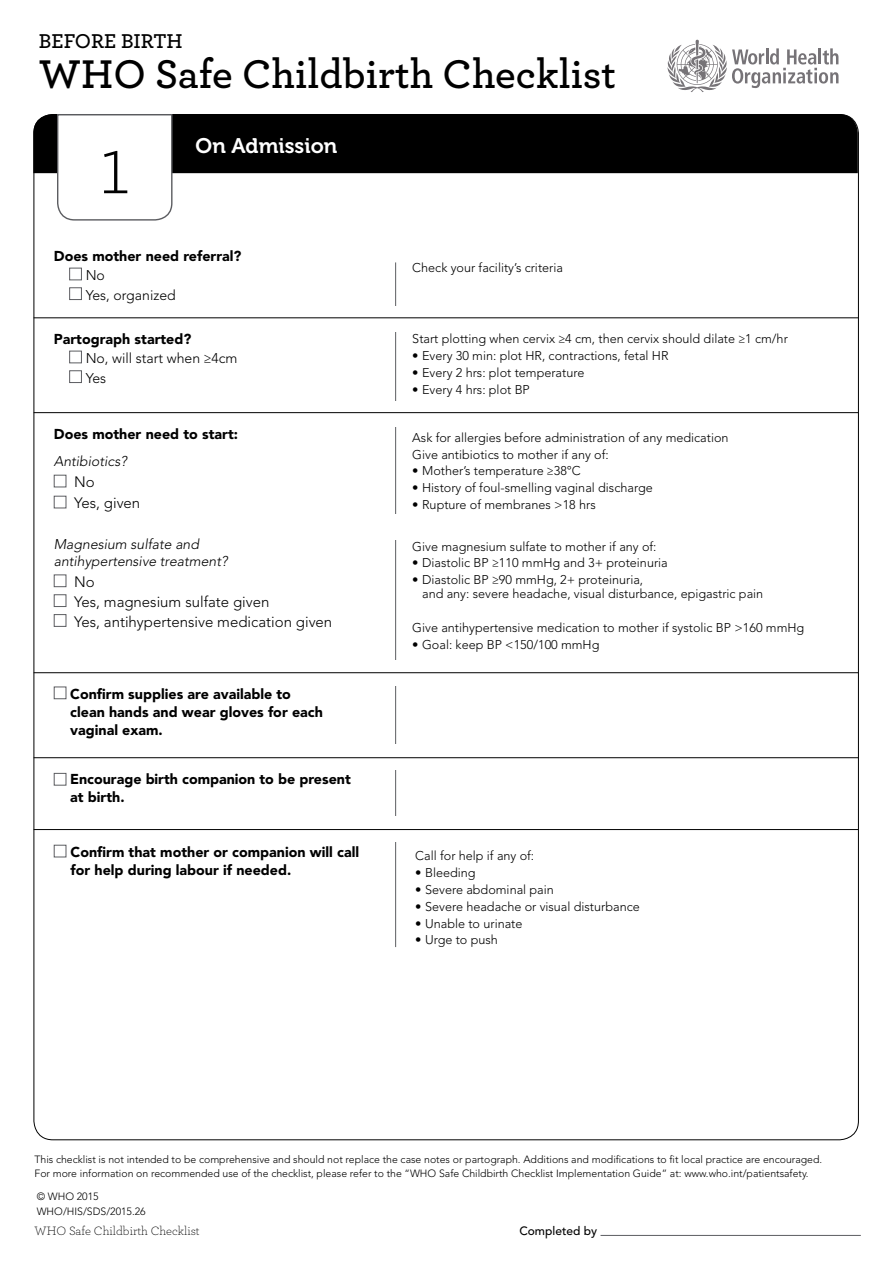
<style>
.page{position:relative;width:893px;height:1263px;background:#fff}
.page>*{position:absolute;margin:0;border:0;box-sizing:border-box;transform-origin:0 0}
.t1{font:300 84.3px "Archer";color:#000}
.t2{font:600 42px "Archer";color:#000}
.t3{font:21px "Museo 700";color:#fff}
.t4{font:600 21px "Archer";color:#000}
.t5{font:300 15px/19.8px "Avenir LT Std";color:#000}
.t6{font:900 14.25px/18px "Avenir LT Std";color:#000}
.t7{font:italic 300 14.1px/16.8px "Avenir LT Std";color:#000}
.t8{font:300 14.1px/19.6px "Avenir LT Std";color:#000}
.t9{font:300 12.6px/16.8px "Avenir LT Std";color:#000}
.t10{font:300 12.6px "Archer";color:#000}
.t11{font:500 12px "Avenir LT Std";color:#000}
.t12{font:300 10.5px/14.1px "Avenir LT Std";color:#000}
</style>
<div class="page">
<div style="left:33px;top:114px;width:825px;height:59px;background:#000"></div>
<hr style="left:395px;top:262px;width:1px;height:685px;background:#5c5d61">
<div style="left:386px;top:306px;width:21px;height:26px;background:#fff"></div>
<div style="left:386px;top:401px;width:21px;height:26px;background:#fff"></div>
<div style="left:386px;top:514px;width:21px;height:25px;background:#fff"></div>
<div style="left:386px;top:660px;width:21px;height:26px;background:#fff"></div>
<div style="left:386px;top:744px;width:21px;height:26px;background:#fff"></div>
<div style="left:386px;top:816px;width:21px;height:26px;background:#fff"></div>
<div style="left:69px;top:268px;width:13px;height:12px;border:1px solid #5c5d61"></div>
<div style="left:69px;top:287px;width:13px;height:13px;border:1px solid #5c5d61"></div>
<div style="left:69px;top:351px;width:13px;height:12px;border:1px solid #5c5d61"></div>
<div style="left:69px;top:370px;width:13px;height:13px;border:1px solid #5c5d61"></div>
<div style="left:54px;top:475px;width:12px;height:12px;border:1px solid #5c5d61"></div>
<div style="left:54px;top:496px;width:12px;height:12px;border:1px solid #5c5d61"></div>
<div style="left:54px;top:574px;width:12px;height:13px;border:1px solid #5c5d61"></div>
<div style="left:54px;top:594px;width:12px;height:13px;border:1px solid #5c5d61"></div>
<div style="left:54px;top:614px;width:12px;height:13px;border:1px solid #5c5d61"></div>
<div style="left:54px;top:687px;width:12px;height:12px;border:1px solid #5c5d61"></div>
<div style="left:54px;top:773px;width:12px;height:12px;border:1px solid #5c5d61"></div>
<div style="left:54px;top:845px;width:12px;height:12px;border:1px solid #5c5d61"></div>
<hr style="left:600px;top:1235px;width:261px;height:1px;background:#5c5d61">
<svg style="left:56px;top:114px;width:117px;height:107px"></svg>
<hr style="left:34px;top:412px;width:824px;height:1px;background:#000">
<hr style="left:34px;top:318px;width:824px;height:1px;background:#000">
<hr style="left:34px;top:672px;width:824px;height:1px;background:#000">
<hr style="left:34px;top:757px;width:824px;height:1px;background:#000">
<hr style="left:34px;top:829px;width:824px;height:1px;background:#000">
<svg style="left:667px;top:40px;width:171px;height:52px"></svg>
<h3 class="t4" style="left:39px;top:25px;width:145px">BEFORE BIRTH</h3>
<h2 class="t2" style="left:39px;top:42px;width:579px">WHO Safe Childbirth Checklist</h2>
<h1 class="t1" style="left:99px;top:110px;width:33px">1</h1>
<h3 class="t3" style="left:196px;top:134px;width:143px">On Admission</h3>
<p class="t6" style="left:54px;top:247px;width:189px">Does mother need referral?</p>
<p class="t8" style="left:86px;top:266px;width:92px">No<br>Yes, organized</p>
<p class="t6" style="left:54px;top:330px;width:139px">Partograph started?</p>
<p class="t8" style="left:86px;top:349px;width:153px">No, will start when ≥4cm<br>Yes</p>
<p class="t6" style="left:54px;top:425px;width:186px">Does mother need to start:</p>
<p class="t7" style="left:54px;top:453px;width:75px">Antibiotics?</p>
<p class="t5" style="left:74px;top:472px;width:68px;line-height:21px">No<br>Yes, given</p>
<p class="t7" style="left:54px;top:536px;width:175px">Magnesium sulfate and antihypertensive treatment?</p>
<p class="t5" style="left:74px;top:572px;width:260px">No<br>Yes, magnesium sulfate given<br>Yes, antihypertensive medication given</p>
<p class="t6" style="left:70px;top:685px;width:254px">Confirm supplies are available to clean hands and wear gloves for each vaginal exam.</p>
<p class="t6" style="left:70px;top:770px;width:282px">Encourage birth companion to be present at birth.</p>
<p class="t6" style="left:71px;top:843px;width:290px">Confirm that mother or companion will call for help during labour if needed.</p>
<p class="t9" style="left:412px;top:260px;width:152px">Check your facility’s criteria</p>
<p class="t9" style="left:412px;top:330px;width:377px">Start plotting when cervix ≥4 cm, then cervix should dilate ≥1 cm/hr</p>
<p class="t9" style="left:412px;top:347px;width:258px">• Every 30 min: plot HR, contractions, fetal HR</p>
<p class="t9" style="left:412px;top:364px;width:174px">• Every 2 hrs: plot temperature</p>
<p class="t9" style="left:412px;top:381px;width:119px">• Every 4 hrs: plot BP</p>
<p class="t9" style="left:412px;top:429px;width:318px">Ask for allergies before administration of any medication<br>Give antibiotics to mother if any of:</p>
<p class="t9" style="left:412px;top:463px;width:170px">• Mother’s temperature ≥38°C</p>
<p class="t9" style="left:412px;top:480px;width:242px">• History of foul-smelling vaginal discharge</p>
<p class="t9" style="left:412px;top:496px;width:185px">• Rupture of membranes &gt;18 hrs</p>
<p class="t9" style="left:412px;top:538px;width:246px">Give magnesium sulfate to mother if any of:</p>
<p class="t9" style="left:412px;top:555px;width:257px">• Diastolic BP ≥110 mmHg and 3+ proteinuria</p>
<p class="t9" style="left:422px;top:573px;width:343px;line-height:14.1px;text-indent:-10px">• Diastolic BP ≥90 mmHg, 2+ proteinuria,<br>and any: severe headache, visual disturbance, epigastric pain</p>
<p class="t9" style="left:412px;top:619px;width:393px">Give antihypertensive medication to mother if systolic BP &gt;160 mmHg</p>
<p class="t9" style="left:412px;top:636px;width:189px">• Goal: keep BP &lt;150/100 mmHg</p>
<p class="t9" style="left:415px;top:847px;width:120px">Call for help if any of:</p>
<p class="t9" style="left:415px;top:864px;width:62px">• Bleeding</p>
<p class="t9" style="left:415px;top:881px;width:140px">• Severe abdominal pain</p>
<p class="t9" style="left:415px;top:898px;width:226px">• Severe headache or visual disturbance</p>
<p class="t9" style="left:415px;top:915px;width:109px">• Unable to urinate</p>
<p class="t9" style="left:415px;top:932px;width:84px">• Urge to push</p>
<p class="t12" style="left:34px;top:1152px;width:789px">This checklist is not intended to be comprehensive and should not replace the case notes or partograph. Additions and modifications to fit local practice are encouraged.<br>For more information on recommended use of the checklist, please refer to the “WHO Safe Childbirth Checklist Implementation Guide” at: www.who.int/patientsafety.</p>
<p class="t12" style="left:37px;top:1189px;width:111px;line-height:14.9px">© WHO 2015<br>WHO/HIS/SDS/2015.26</p>
<p class="t10" style="left:35px;top:1222px;width:167px">WHO Safe Childbirth Checklist</p>
<p class="t11" style="left:519px;top:1224px;width:79px">Completed by</p>
</div>
